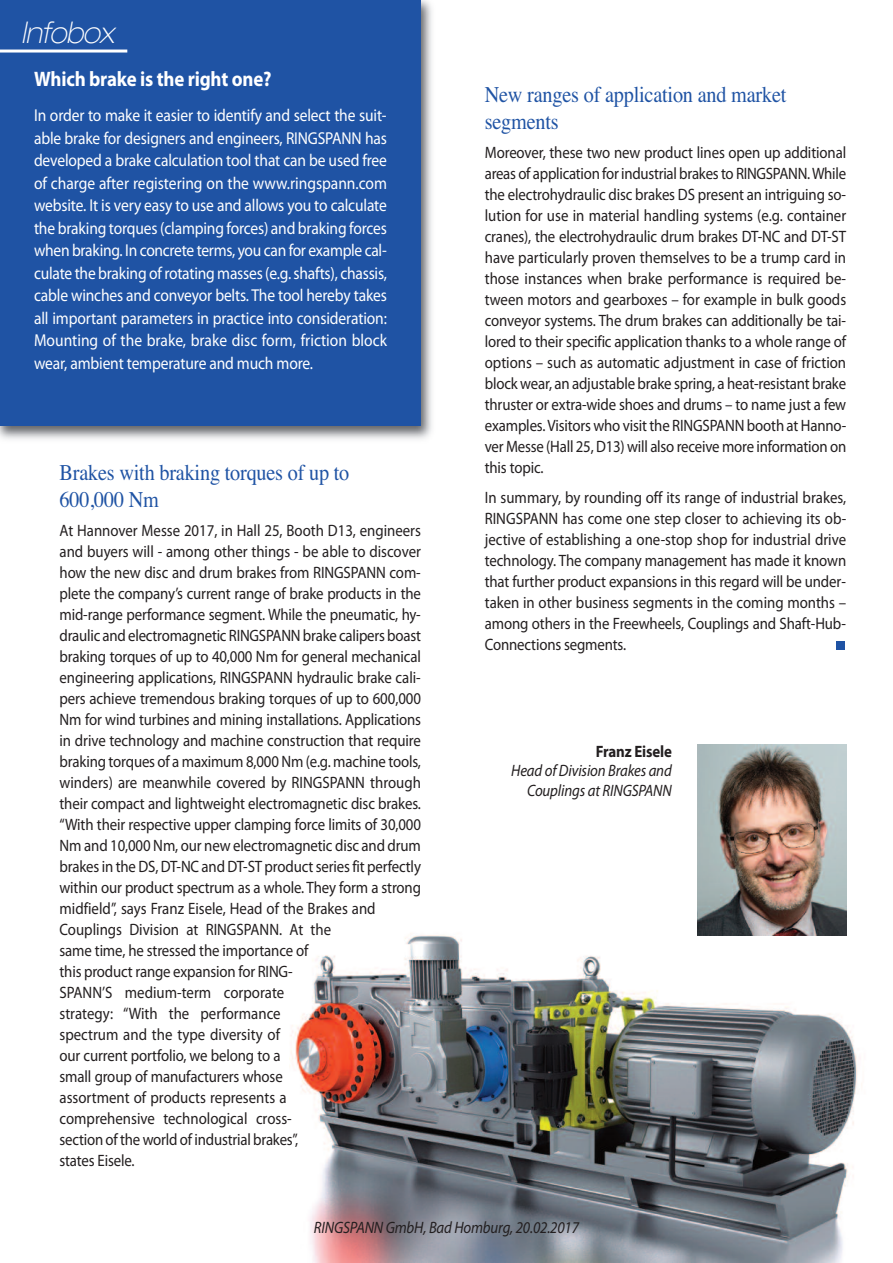
<style>
.page{position:relative;width:893px;height:1263px;background:#fff}
.page>*{position:absolute;margin:0;border:0;box-sizing:border-box;transform-origin:0 0}
.t1{font:italic 100 expanded 30px "Helvetica Neue";color:#fff;scale:.9 1}
.t2{font:22.5px/27px "Times";letter-spacing:-.01em;color:#1f53a4;scale:.9 1}
.t3{font:700 21px "Myriad Pro";letter-spacing:-.01em;color:#fff;scale:.9 1}
.t4{font:17.25px/22.5px "Myriad Pro";letter-spacing:-.01em;color:#fff;text-align:justify;scale:.9 1}
.t5{font:16.5px/21px "Myriad Pro";letter-spacing:-.01em;color:#231f20;text-align:justify;scale:.9 1}
.t6{font:italic 16.5px/19.8px "Myriad Pro";letter-spacing:-.01em;color:#231f20;text-align:right;scale:.9 1}
.t7{font:700 16.5px "Myriad Pro";letter-spacing:-.01em;color:#231f20;scale:.9 1}
</style>
<div class="page">
<img style="left:289px;top:921px;width:569px;height:342px">
<img style="left:0;top:0;width:432px;height:439px">
<div style="left:0;top:0;width:421px;height:425px;background:#1f53a4"></div>
<img style="left:697px;top:744px;width:149px;height:191px">
<hr style="left:0;top:50px;width:127px;height:3px;background:#fff">
<div style="left:836px;top:641px;width:8px;height:9px;background:#1f53a4"></div>
<h1 class="t1" style="left:21px;top:14px;width:112px">Infobox</h1>
<p class="t3" style="left:34px;top:71px;width:265px">Which brake is the right one?</p>
<p class="t4" style="left:34px;top:106px;width:394px">In order to make it easier to identify and select the suit&shy;able brake for designers and engineers, RINGSPANN has developed a brake calculation tool that can be used free of charge after registering on the www.ringspann.com website. It is very easy to use and allows you to calculate the braking torques (clamping forces) and braking forces when braking. In concrete terms, you can for example cal&shy;culate the braking of rotating masses (e.g. shafts), chassis, cable winches and conveyor belts. The tool hereby takes all important parameters in practice into consideration:<br>Mounting of the brake, brake disc form, friction block wear, ambient temperature and much more.</p>
<h2 class="t2" style="left:60px;top:458px;width:324px">Brakes with braking torques of up to<br>600,000 Nm</h2>
<p class="t5" style="left:59px;top:521px;width:403px;text-align:left">At Hannover Messe 2017, in Hall 25, Booth D13, engineers and buyers will - among other things - be able to discover how the new disc and drum brakes from RINGSPANN com&shy;plete the company’s current range of brake products in the mid-range performance segment. While the pneumatic, hy&shy;draulic and electromagnetic RINGSPANN brake calipers boast braking torques of up to 40,000 Nm for general mechanical engineering applications, RINGSPANN hydraulic brake cali&shy;pers achieve tremendous braking torques of up to 600,000<br>Nm for wind turbines and mining installations. Applications in drive technology and machine construction that require braking torques of a maximum 8,000 Nm (e.g. machine tools, winders) are meanwhile covered by RINGSPANN through their compact and lightweight electromagnetic disc brakes. “With their respective upper clamping force limits of 30,000<br>Nm and 10,000 Nm, our new electromagnetic disc and drum brakes in the DS, DT-NC and DT-ST product series fit perfectly within our product spectrum as a whole. They form a strong midfield”, says Franz Eisele, Head of the Brakes and Couplings Division at RINGSPANN. At the<br>same time, he stressed the importance of<br>this product range expansion for RING-<br>SPANN’S medium-term corporate<br>strategy: “With the performance<br>spectrum and the type diversity of<br>our current portfolio, we belong to a<br>small group of manufacturers whose<br>assortment of products represents a<br>comprehensive technological cross-<br>section of the world of industrial brakes”,<br>states Eisele.</p>
<h2 class="t2" style="left:485px;top:81px;width:337px">New ranges of application and market segments</h2>
<p class="t5" style="left:485px;top:144px;width:403px">Moreover, these two new product lines open up additional areas of application for industrial brakes to RINGSPANN.While the electrohydraulic disc brakes DS present an intriguing so&shy;lution for use in material handling systems (e.g. container cranes), the electrohydraulic drum brakes DT-NC and DT-ST have particularly proven themselves to be a trump card in those instances when brake performance is required be&shy;tween motors and gearboxes – for example in bulk goods conveyor systems. The drum brakes can additionally be tai&shy;lored to their specific application thanks to a whole range of options – such as automatic adjustment in case of friction block wear, an adjustable brake spring, a heat-resistant brake thruster or extra-wide shoes and drums – to name just a few examples.Visitors who visit the RINGSPANN booth at Hanno&shy;ver Messe (Hall 25, D13) will also receive more information on this topic.</p>
<p class="t5" style="left:485px;top:488px;width:403px">In summary, by rounding off its range of industrial brakes, RINGSPANN has come one step closer to achieving its ob&shy;jective of establishing a one-stop shop for industrial drive technology. The company management has made it known that further product expansions in this regard will be under&shy;taken in other business segments in the coming months – among others in the Freewheels, Couplings and Shaft-Hub-Connections segments.</p>
<p class="t7" style="left:596px;top:745px;width:86px">Franz Eisele</p>
<p class="t6" style="left:511px;top:762px;width:180px">Head of Division Brakes and<br>Couplings at RINGSPANN</p>
<p class="t6" style="left:314px;top:1219px;width:296px">RINGSPANN GmbH, Bad Homburg, 20.02.2017</p>
</div>
